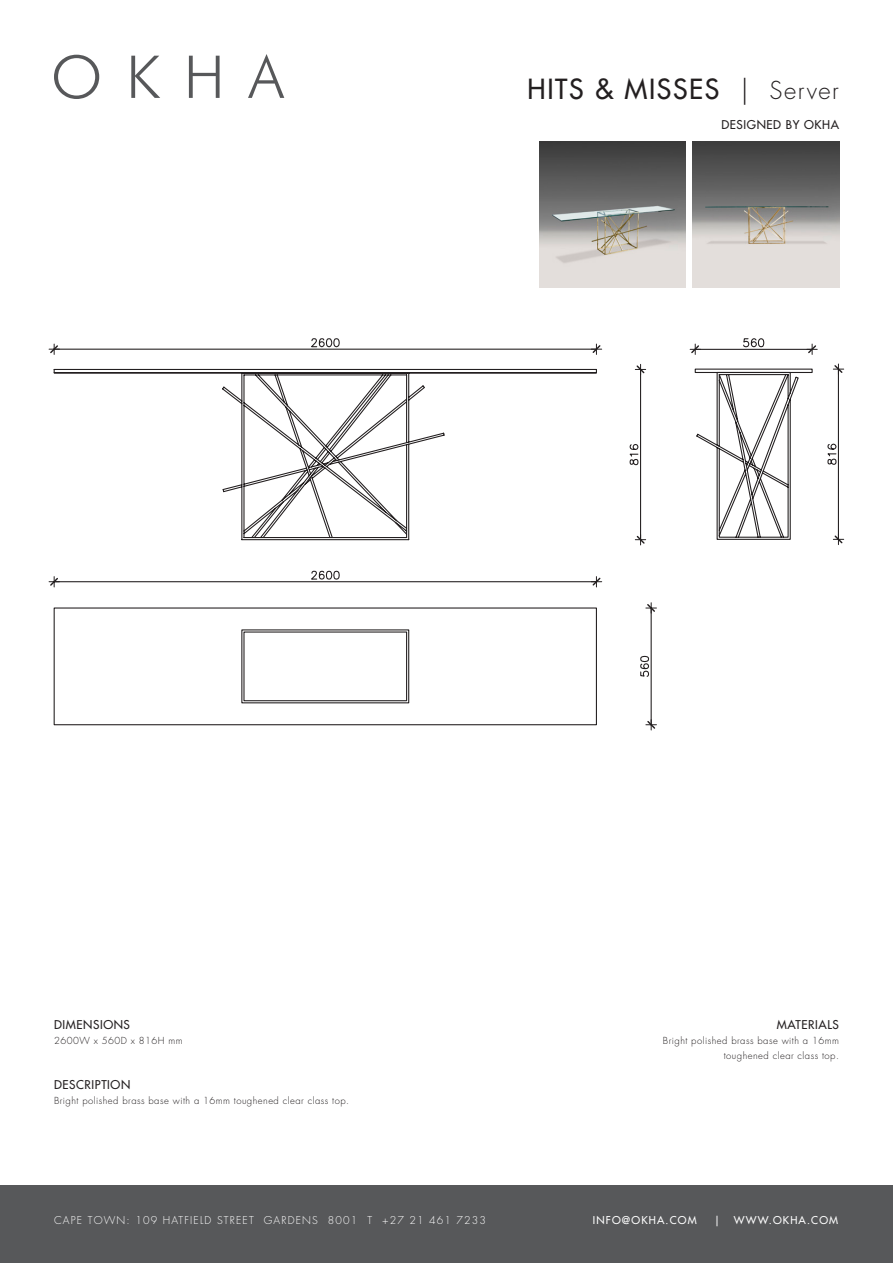
<style>
.page{position:relative;width:893px;height:1263px;background:#fff}
.page>*{position:absolute;margin:0;border:0;box-sizing:border-box;transform-origin:0 0}
.t1{font:500 27px "Futura Std";letter-spacing:.06em;color:#231f20}
.t2{font:500 11.85px "Futura Std";letter-spacing:.05em;color:#231f20}
.t3{font:300 10.5px "Futura Std";letter-spacing:.11em;color:#fff}
.t4{font:500 10.5px "Futura Std";letter-spacing:.11em;color:#fff}
.t5{font:300 9.45px "Futura Std";letter-spacing:.05em;color:#231f20}
.s1{font-weight:300}
.s2{font-weight:300;font-size:24px}
</style>
<div class="page">
<div style="left:0;top:1185px;width:893px;height:78px;background:#57585a"></div>
<svg style="left:54px;top:54px;width:230px;height:45px"></svg>
<img style="left:539px;top:142px;width:146px;height:146px">
<img style="left:693px;top:142px;width:146px;height:146px">
<svg style="left:690px;top:338px;width:154px;height:207px"></svg>
<svg style="left:53px;top:581px;width:256px;height:145px"></svg>
<svg style="left:49px;top:576px;width:10px;height:11px"></svg>
<svg style="left:309px;top:570px;width:343px;height:156px"></svg>
<svg style="left:646px;top:603px;width:10px;height:10px"></svg>
<svg style="left:646px;top:719px;width:10px;height:11px"></svg>
<svg style="left:639px;top:655px;width:11px;height:23px"></svg>
<svg style="left:53px;top:368px;width:256px;height:173px"></svg>
<hr style="left:54px;top:349px;width:542px;height:1px;background:#231f20">
<svg style="left:49px;top:344px;width:10px;height:10px"></svg>
<svg style="left:309px;top:338px;width:333px;height:203px"></svg>
<svg style="left:635px;top:364px;width:11px;height:11px"></svg>
<svg style="left:635px;top:534px;width:11px;height:11px"></svg>
<svg style="left:628px;top:443px;width:11px;height:23px"></svg>
<p class="t1" style="left:527px;top:72px;width:313px">HITS &amp; MISSES <span class="s1">|</span> <span class="s2">Server</span></p>
<p class="t2" style="left:721px;top:117px;width:119px">DESIGNED BY OKHA</p>
<p class="t2" style="left:54px;top:1017px;width:77px">DIMENSIONS</p>
<p class="t5" style="left:54px;top:1035px;width:130px">2600W x 560D x 816H mm</p>
<p class="t2" style="left:54px;top:1077px;width:78px">DESCRIPTION</p>
<p class="t5" style="left:54px;top:1095px;width:297px">Bright polished brass base with a 16mm toughened clear class top.</p>
<p class="t2" style="left:777px;top:1017px;width:64px">MATERIALS</p>
<p class="t5" style="left:663px;top:1035px;width:178px">Bright polished brass base with a 16mm</p>
<p class="t5" style="left:724px;top:1050px;width:117px">toughened clear class top.</p>
<p class="t3" style="left:54px;top:1214px;width:434px">CAPE TOWN: 109 HATFIELD STREET GARDENS 8001 T +27 21 461 7233</p>
<p class="t4" style="left:593px;top:1214px;width:105px">INFO@OKHA.COM</p>
<p class="t4" style="left:714px;top:1214px;width:7px">|</p>
<p class="t4" style="left:734px;top:1214px;width:106px">WWW.OKHA.COM</p>
</div>
